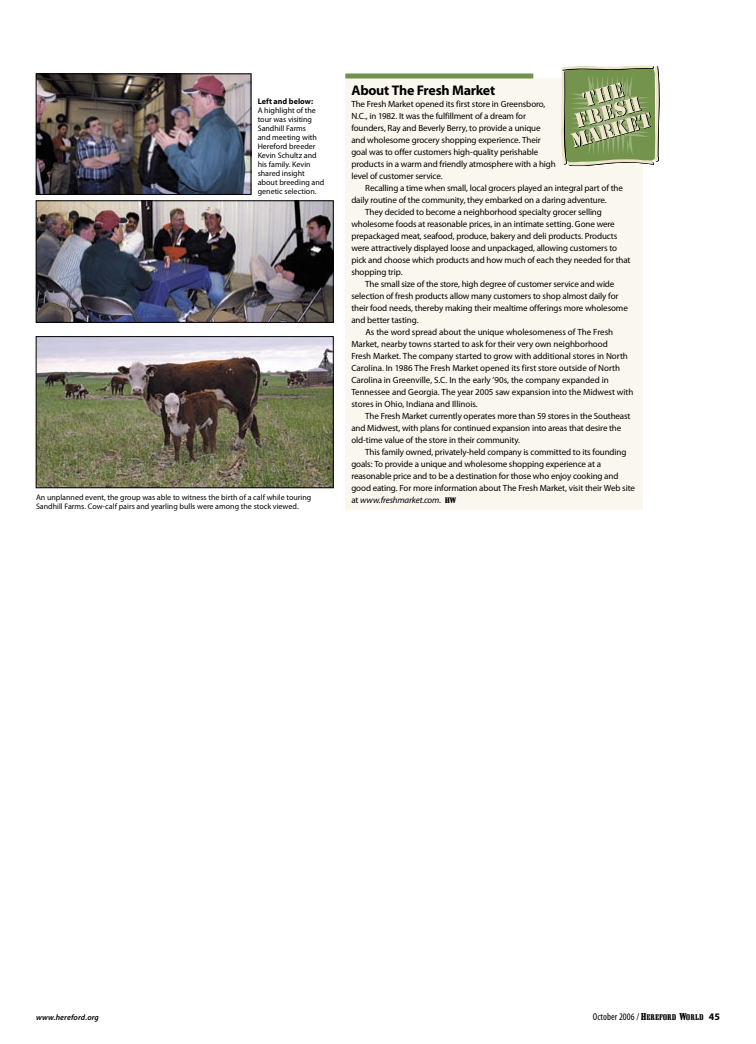
<style>
.page{position:relative;width:756px;height:1044px;background:#fff}
.page>*{position:absolute;margin:0;border:0;box-sizing:border-box;transform-origin:0 0}
.t1{font:700 14px "Myriad Pro";letter-spacing:-.025em;color:#000}
.t2{font:condensed 10px "Myriad Pro";letter-spacing:.005em;color:#000}
.t3{font:9px/12px "Myriad Pro";letter-spacing:-.015em;color:#000}
.t4{font:italic 9px "Myriad Pro";letter-spacing:-.015em;color:#000}
.t5{font:8px/9px "Myriad Pro";color:#000}
.t6{font:italic 600 8px "Myriad Pro";letter-spacing:.015em;color:#000}
.t7{font:700 8px "Myriad Pro";letter-spacing:.005em;color:#000}
.s1{font-style:normal}
.s2{font-family:"Shattuck";font-style:normal;font-size:8px}
.s3{font-family:"Shattuck";font-stretch:normal}
.s4{font-family:"Shattuck";font-stretch:normal;font-size:8.2px}
.s5{font-weight:700;font-stretch:normal}
</style>
<div class="page">
<div style="left:345px;top:78px;width:298px;height:432px;background:#faf7ee"></div>
<div style="left:345px;top:74px;width:188px;height:5px;background:#70924f"></div>
<img style="left:38px;top:76px;width:211px;height:117px">
<div style="left:36px;top:74px;width:215px;height:121px;border:1px solid #000"></div>
<img style="left:38px;top:338px;width:293px;height:148px">
<div style="left:36px;top:336px;width:297px;height:152px;border:1px solid #000"></div>
<img style="left:38px;top:203px;width:293px;height:118px">
<div style="left:36px;top:201px;width:297px;height:122px;border:1px solid #000"></div>
<svg style="left:561px;top:66px;width:99px;height:100px;background:#95a575"></svg>
<p class="t7" style="left:258px;top:96px;width:57px">Left and below:</p>
<p class="t5" style="left:258px;top:105px;width:68px">A highlight of the tour was visiting<br>Sandhill Farms<br>and meeting with<br>Hereford breeder<br>Kevin Schultz and his family. Kevin shared insight about breeding and genetic selection.</p>
<p class="t5" style="left:36px;top:493px;width:277px">An unplanned event, the group was able to witness the birth of a calf while touring<br>Sandhill Farms. Cow-calf pairs and yearling bulls were among the stock viewed.</p>
<h1 class="t1" style="left:352px;top:82px;width:145px">About The Fresh Market</h1>
<p class="t3" style="left:351px;top:98px;width:206px">The Fresh Market opened its first store in Greensboro, N.C., in 1982. It was the fulfillment of a dream for founders, Ray and Beverly Berry, to provide a unique and wholesome grocery shopping experience. Their goal was to offer customers high-quality perishable products in a warm and friendly atmosphere with a high level of customer service.</p>
<p class="t3" style="left:365px;top:182px;width:259px">Recalling a time when small, local grocers played an integral part of the</p>
<p class="t3" style="left:351px;top:194px;width:257px">daily routine of the community, they embarked on a daring adventure.</p>
<p class="t3" style="left:365px;top:206px;width:238px">They decided to become a neighborhood specialty grocer selling</p>
<p class="t3" style="left:351px;top:218px;width:265px">wholesome foods at reasonable prices, in an intimate setting. Gone were</p>
<p class="t3" style="left:351px;top:230px;width:268px">prepackaged meat, seafood, produce, bakery and deli products. Products</p>
<p class="t3" style="left:351px;top:242px;width:267px">were attractively displayed loose and unpackaged, allowing customers to</p>
<p class="t3" style="left:351px;top:254px;width:281px">pick and choose which products and how much of each they needed for that</p>
<p class="t3" style="left:351px;top:266px;width:53px">shopping trip.</p>
<p class="t3" style="left:365px;top:278px;width:251px">The small size of the store, high degree of customer service and wide</p>
<p class="t3" style="left:351px;top:290px;width:269px">selection of fresh products allow many customers to shop almost daily for</p>
<p class="t3" style="left:351px;top:302px;width:278px">their food needs, thereby making their mealtime offerings more wholesome</p>
<p class="t3" style="left:351px;top:314px;width:69px">and better tasting.</p>
<p class="t3" style="left:365px;top:326px;width:249px">As the word spread about the unique wholesomeness of The Fresh</p>
<p class="t3" style="left:351px;top:338px;width:258px">Market, nearby towns started to ask for their very own neighborhood</p>
<p class="t3" style="left:351px;top:350px;width:278px">Fresh Market. The company started to grow with additional stores in North</p>
<p class="t3" style="left:351px;top:362px;width:270px">Carolina. In 1986 The Fresh Market opened its first store outside of North</p>
<p class="t3" style="left:351px;top:374px;width:259px">Carolina in Greenville, S.C. In the early ’90s, the company expanded in</p>
<p class="t3" style="left:351px;top:386px;width:284px">Tennessee and Georgia. The year 2005 saw expansion into the Midwest with</p>
<p class="t3" style="left:351px;top:398px;width:128px">stores in Ohio, Indiana and Illinois.</p>
<p class="t3" style="left:365px;top:410px;width:267px">The Fresh Market currently operates more than 59 stores in the Southeast</p>
<p class="t3" style="left:351px;top:422px;width:271px">and Midwest, with plans for continued expansion into areas that desire the</p>
<p class="t3" style="left:351px;top:434px;width:170px">old-time value of the store in their community.</p>
<p class="t3" style="left:365px;top:446px;width:263px">This family owned, privately-held company is committed to its founding</p>
<p class="t3" style="left:351px;top:458px;width:251px">goals: To provide a unique and wholesome shopping experience at a</p>
<p class="t3" style="left:351px;top:470px;width:269px">reasonable price and to be a destination for those who enjoy cooking and</p>
<p class="t3" style="left:351px;top:482px;width:285px">good eating. For more information about The Fresh Market, visit their Web site</p>
<p class="t4" style="left:351px;top:495px;width:106px"><span class="s1">at</span> www.freshmarket.com<span class="s1">.</span> <span class="s2">HW</span></p>
<p class="t6" style="left:36px;top:1013px;width:64px">www.hereford.org</p>
<p class="t2" style="left:593px;top:1012px;width:129px">October 2006 / <span class="s3">H</span><span class="s4">EREFORD</span> <span class="s3">W</span><span class="s4">ORLD</span> <span class="s5">45</span></p>
</div>
